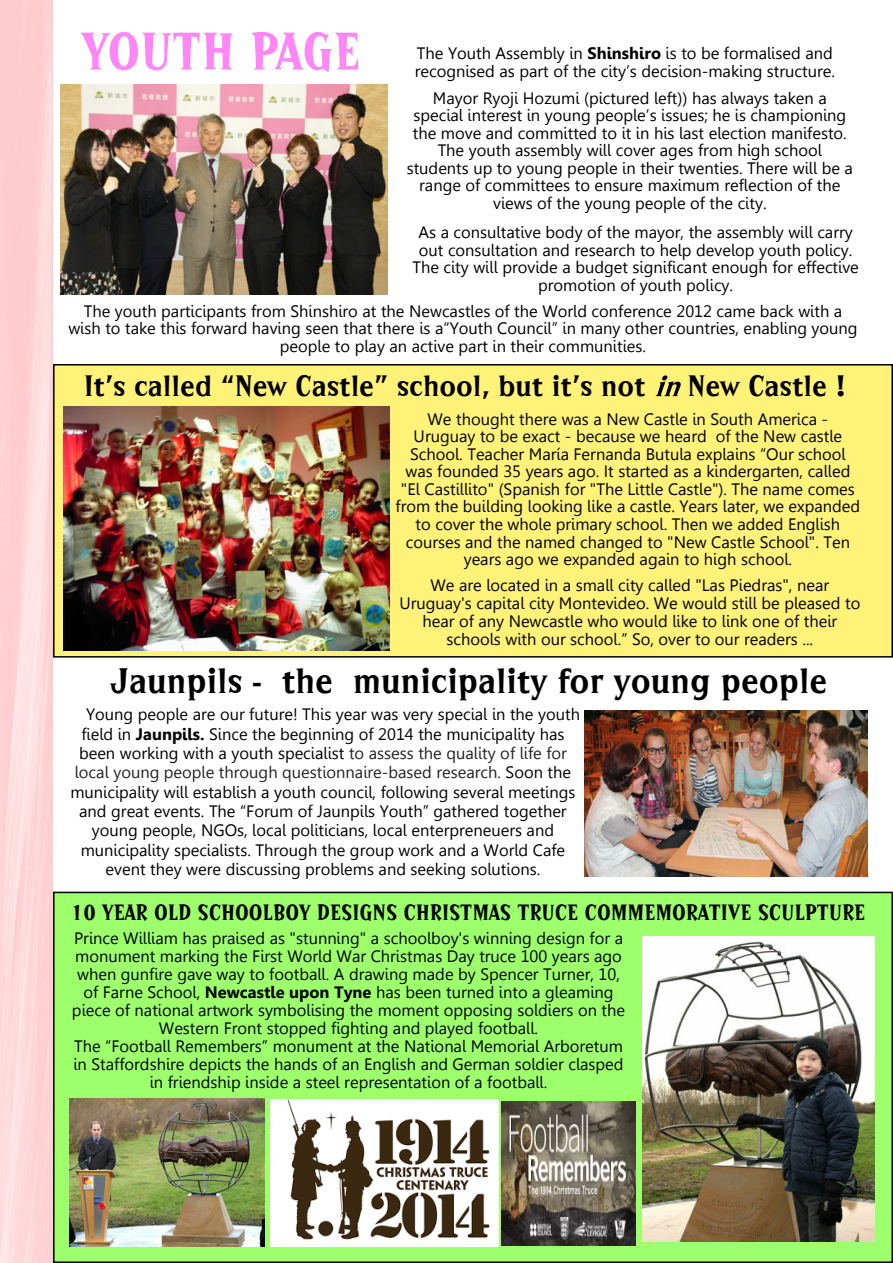
<style>
.page{position:relative;width:893px;height:1263px;background:#fff}
.page>*{position:absolute;margin:0;border:0;box-sizing:border-box;transform-origin:0 0}
.t1{font:54px "Sprocket BT";color:#ff86f7}
.t2{font:36px "Sprocket BT";color:#000}
.t3{font:30px "Sprocket BT";color:#000}
.t4{font:22.5px "Sprocket BT";color:#000}
.t5{font:16.5px/17.5px "Gisha";color:#000;text-align:center}
.t6{font:16.5px "Gisha";color:#222}
.s1{font-weight:700}
.s2{color:#222}
.s3{color:#000}
</style>
<div class="page">
<img style="left:0;top:0;width:52px;height:1263px">
<img style="left:60px;top:85px;width:327px;height:209px">
<div style="left:53px;top:364px;width:840px;height:294px;background:#fff278;border:2px solid #000"></div>
<img style="left:585px;top:711px;width:283px;height:165px">
<div style="left:53px;top:892px;width:840px;height:371px;background:#9cff6b;border:2px solid #000"></div>
<img style="left:69px;top:1098px;width:196px;height:148px">
<img style="left:643px;top:936px;width:231px;height:306px">
<svg style="left:655px;top:375px;width:26px;height:21px"></svg>
<img style="left:64px;top:406px;width:325px;height:244px">
<img style="left:270px;top:1099px;width:228px;height:147px">
<img style="left:502px;top:1101px;width:134px;height:144px">
<h1 class="t1" style="left:81px;top:28px;width:280px">YOUTH PAGE</h1>
<p class="t5" style="left:417px;top:46px;width:417px">The Youth Assembly in <span class="s1">Shinshiro</span> is to be formalised and</p>
<p class="t5" style="left:415px;top:59px;width:422px;line-height:26.7px">recognised as part of the city’s decision-making structure.<br>Mayor Ryoji Hozumi (pictured left)) has always taken a</p>
<p class="t5" style="left:407px;top:108px;width:448px">special interest in young people’s issues; he is championing the move and committed to it in his last election manifesto.<br>The youth assembly will cover ages from high school students up to young people in their twenties. There will be a range of committees to ensure maximum reflection of the views of the young people of the city.</p>
<p class="t5" style="left:412px;top:225px;width:448px">As a consultative body of the mayor, the assembly will carry out consultation and research to help develop youth policy.<br>The city will provide a budget significant enough for effective promotion of youth policy.</p>
<p class="t5" style="left:68px;top:304px;width:791px">The youth participants from Shinshiro at the Newcastles of the World conference 2012 came back with a wish to take this forward having seen that there is a“Youth Council” in many other countries, enabling young people to play an active part in their communities.</p>
<h3 class="t3" style="left:84px;top:373px;width:563px">It’s called “New Castle” school, but it’s not</h3>
<h3 class="t3" style="left:687px;top:373px;width:160px">New Castle !</h3>
<p class="t5" style="left:396px;top:412px;width:466px">We thought there was a New Castle in South America - Uruguay to be exact - because we heard of the New castle School. Teacher María Fernanda Butula explains “Our school was founded 35 years ago. It started as a kindergarten, called "El Castillito" (Spanish for "The Little Castle"). The name comes from the building looking like a castle. Years later, we expanded to cover the whole primary school. Then we added English courses and the named changed to "New Castle School". Ten years ago we expanded again to high school.</p>
<p class="t5" style="left:399px;top:578px;width:462px;line-height:18px">We are located in a small city called "Las Piedras", near Uruguay's capital city Montevideo. We would still be pleased to hear of any Newcastle who would like to link one of their schools with our school.” So, over to our readers ...</p>
<h2 class="t2" style="left:110px;top:666px;width:718px">Jaunpils - the municipality for young people</h2>
<p class="t5" style="left:86px;top:707px;width:495px">Young people are our future! This year was very special in the youth</p>
<p class="t5" style="left:81px;top:726px;width:485px">field in <span class="s1">Jaunpils.</span> Since the beginning of 2014 the municipality has</p>
<p class="t5" style="left:79px;top:746px;width:489px">been working with a youth specialist <span class="s2">to assess the quality of life for</span></p>
<p class="t6" style="left:75px;top:766px;width:498px">local young people through questionnaire-based research. <span class="s3">Soon the</span></p>
<p class="t5" style="left:70px;top:785px;width:507px">municipality will establish a youth council, following several meetings</p>
<p class="t5" style="left:79px;top:804px;width:489px">and great events. The “Forum of Jaunpils Youth” gathered together</p>
<p class="t5" style="left:92px;top:823px;width:464px">young people, NGOs, local politicians, local enterpreneuers and</p>
<p class="t5" style="left:81px;top:843px;width:486px">municipality specialists. Through the group work and a World Cafe</p>
<p class="t5" style="left:106px;top:862px;width:436px">event they were discussing problems and seeking solutions.</p>
<h3 class="t4" style="left:71px;top:903px;width:796px">10 YEAR OLD SCHOOLBOY DESIGNS CHRISTMAS TRUCE COMMEMORATIVE SCULPTURE</h3>
<p class="t5" style="left:72px;top:931px;width:555px;line-height:18px">Prince William has praised as "stunning" a schoolboy's winning design for a monument marking the First World War Christmas Day truce 100 years ago when gunfire gave way to football. A drawing made by Spencer Turner, 10, of Farne School, <span class="s1">Newcastle upon Tyne</span> has been turned into a gleaming piece of national artwork symbolising the moment opposing soldiers on the Western Front stopped fighting and played football.<br>The “Football Remembers” monument at the National Memorial Arboretum in Staffordshire depicts the hands of an English and German soldier clasped in friendship inside a steel representation of a football.</p>
</div>
